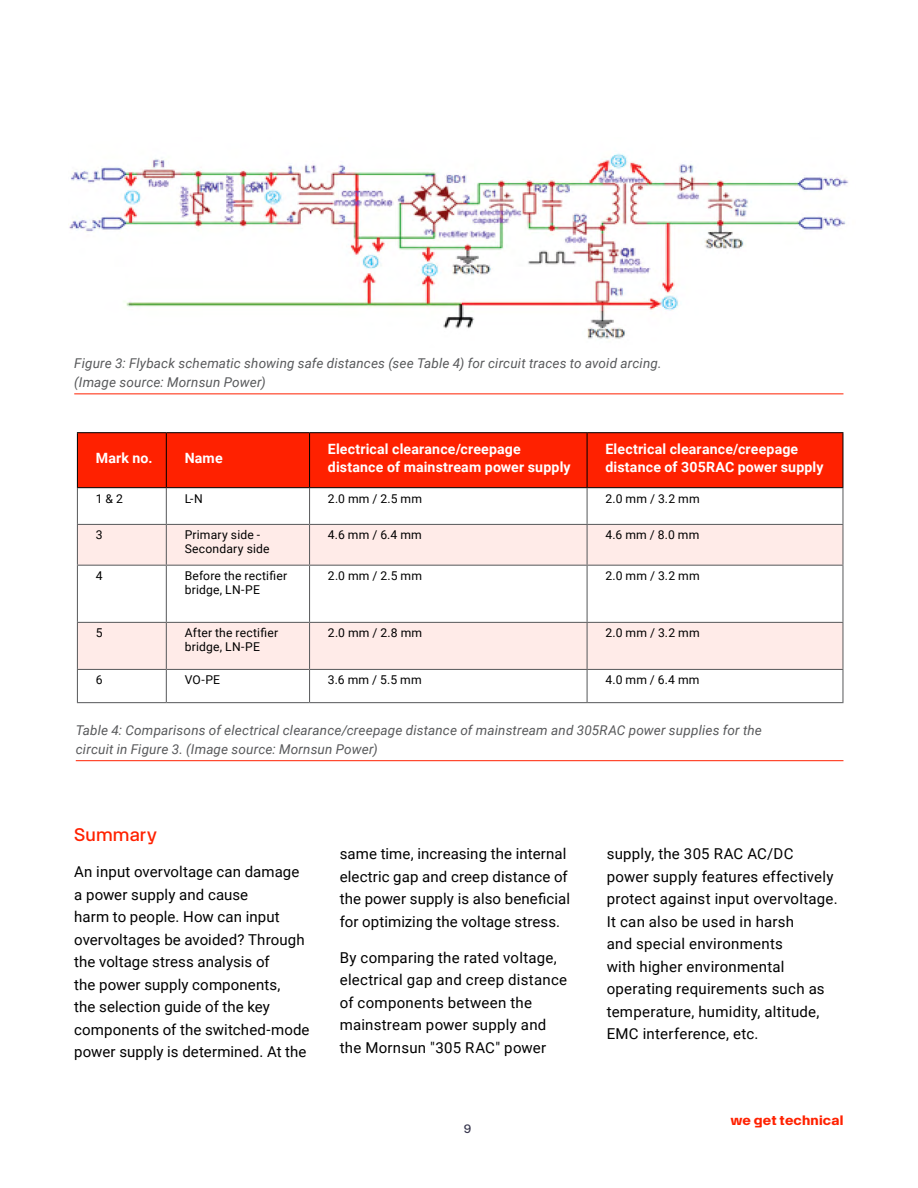
<style>
.page{position:relative;width:918px;height:1188px;background:#fff}
.page>*{position:absolute;margin:0;border:0;box-sizing:border-box;transform-origin:0 0}
.t1{font:18px "Digi Key Artex";letter-spacing:.01em;color:#ff2100}
.t2{font:15px/22.5px "Roboto";letter-spacing:.01em;color:#000}
.t3{font:700 14.1px/18.3px "Roboto";letter-spacing:.01em;color:#fff}
.t4{font:italic 13.5px/18.9px "Roboto";letter-spacing:.01em;color:#58595b}
.t5{font:700 13.5px "Digi Key Artex";letter-spacing:.015em;color:#ff2100}
.t6{font:12.15px/14.1px "Roboto";letter-spacing:.02em;color:#000}
.t7{font:12px "Digi Key Artex";color:#39384f}
</style>
<div class="page">
<img style="left:68px;top:153px;width:781px;height:186px">
<hr style="left:74px;top:393px;width:769px;height:1px;background:#ff2100">
<div style="left:78px;top:433px;width:764px;height:54px;background:#ff2100"></div>
<svg style="left:78px;top:525px;width:764px;height:144px;fill:#ffebe8"></svg>
<hr style="left:77px;top:488px;width:1px;height:36px;background:#58595b">
<hr style="left:166px;top:488px;width:1px;height:36px;background:#58595b">
<hr style="left:309px;top:488px;width:1px;height:36px;background:#58595b">
<hr style="left:587px;top:488px;width:1px;height:36px;background:#58595b">
<hr style="left:842px;top:488px;width:1px;height:36px;background:#58595b">
<hr style="left:77px;top:524px;width:89px;height:1px;background:#58595b">
<hr style="left:77px;top:525px;width:1px;height:40px;background:#58595b">
<hr style="left:166px;top:524px;width:144px;height:1px;background:#58595b">
<hr style="left:166px;top:525px;width:1px;height:40px;background:#58595b">
<hr style="left:310px;top:524px;width:277px;height:1px;background:#58595b">
<hr style="left:309px;top:525px;width:1px;height:40px;background:#58595b">
<hr style="left:587px;top:524px;width:256px;height:1px;background:#58595b">
<hr style="left:587px;top:525px;width:1px;height:40px;background:#58595b">
<hr style="left:842px;top:525px;width:1px;height:40px;background:#58595b">
<hr style="left:77px;top:565px;width:89px;height:1px;background:#58595b">
<hr style="left:77px;top:566px;width:1px;height:56px;background:#58595b">
<hr style="left:166px;top:565px;width:144px;height:1px;background:#58595b">
<hr style="left:166px;top:566px;width:1px;height:56px;background:#58595b">
<hr style="left:310px;top:565px;width:277px;height:1px;background:#58595b">
<hr style="left:309px;top:566px;width:1px;height:56px;background:#58595b">
<hr style="left:587px;top:565px;width:256px;height:1px;background:#58595b">
<hr style="left:587px;top:566px;width:1px;height:56px;background:#58595b">
<hr style="left:842px;top:566px;width:1px;height:56px;background:#58595b">
<hr style="left:77px;top:670px;width:1px;height:32px;background:#58595b">
<hr style="left:166px;top:670px;width:1px;height:32px;background:#58595b">
<hr style="left:309px;top:670px;width:1px;height:32px;background:#58595b">
<hr style="left:587px;top:670px;width:1px;height:32px;background:#58595b">
<hr style="left:842px;top:670px;width:1px;height:32px;background:#58595b">
<hr style="left:77px;top:432px;width:89px;height:1px;background:#000">
<hr style="left:77px;top:433px;width:1px;height:54px;background:#000">
<hr style="left:166px;top:432px;width:144px;height:1px;background:#000">
<hr style="left:166px;top:433px;width:1px;height:54px;background:#000">
<hr style="left:310px;top:432px;width:277px;height:1px;background:#000">
<hr style="left:309px;top:433px;width:1px;height:54px;background:#000">
<hr style="left:587px;top:432px;width:256px;height:1px;background:#000">
<hr style="left:587px;top:433px;width:1px;height:54px;background:#000">
<hr style="left:842px;top:433px;width:1px;height:54px;background:#000">
<hr style="left:77px;top:487px;width:89px;height:1px;background:#000">
<hr style="left:166px;top:487px;width:144px;height:1px;background:#000">
<hr style="left:310px;top:487px;width:277px;height:1px;background:#000">
<hr style="left:587px;top:487px;width:256px;height:1px;background:#000">
<hr style="left:77px;top:702px;width:89px;height:1px;background:#58595b">
<hr style="left:166px;top:702px;width:144px;height:1px;background:#58595b">
<hr style="left:310px;top:702px;width:277px;height:1px;background:#58595b">
<hr style="left:587px;top:702px;width:256px;height:1px;background:#58595b">
<hr style="left:77px;top:622px;width:89px;height:1px;background:#58595b">
<hr style="left:77px;top:623px;width:1px;height:46px;background:#58595b">
<hr style="left:77px;top:669px;width:89px;height:1px;background:#58595b">
<hr style="left:166px;top:622px;width:144px;height:1px;background:#58595b">
<hr style="left:166px;top:623px;width:1px;height:46px;background:#58595b">
<hr style="left:166px;top:669px;width:144px;height:1px;background:#58595b">
<hr style="left:310px;top:622px;width:277px;height:1px;background:#58595b">
<hr style="left:309px;top:623px;width:1px;height:46px;background:#58595b">
<hr style="left:310px;top:669px;width:277px;height:1px;background:#58595b">
<hr style="left:587px;top:622px;width:256px;height:1px;background:#58595b">
<hr style="left:587px;top:623px;width:1px;height:46px;background:#58595b">
<hr style="left:842px;top:623px;width:1px;height:46px;background:#58595b">
<hr style="left:587px;top:669px;width:256px;height:1px;background:#58595b">
<hr style="left:76px;top:760px;width:767px;height:1px;background:#ff2100">
<p class="t4" style="left:74px;top:353px;width:589px">Figure 3: Flyback schematic showing safe distances (see Table 4) for circuit traces to avoid arcing. (Image source: Mornsun Power)</p>
<p class="t3" style="left:96px;top:449px;width:58px">Mark no.</p>
<p class="t3" style="left:185px;top:449px;width:39px">Name</p>
<p class="t3" style="left:328px;top:439px;width:244px">Electrical clearance/creepage distance of mainstream power supply</p>
<p class="t3" style="left:605px;top:439px;width:220px">Electrical clearance/creepage distance of 305RAC power supply</p>
<p class="t6" style="left:96px;top:491px;width:29px">1 &amp; 2</p>
<p class="t6" style="left:185px;top:491px;width:20px">L-N</p>
<p class="t6" style="left:328px;top:491px;width:96px">2.0 mm / 2.5 mm</p>
<p class="t6" style="left:605px;top:491px;width:96px">2.0 mm / 3.2 mm</p>
<p class="t6" style="left:96px;top:527px;width:8px">3</p>
<p class="t6" style="left:185px;top:527px;width:87px">Primary side -<br>Secondary side</p>
<p class="t6" style="left:328px;top:527px;width:95px">4.6 mm / 6.4 mm</p>
<p class="t6" style="left:605px;top:527px;width:95px">4.6 mm / 8.0 mm</p>
<p class="t6" style="left:96px;top:568px;width:8px">4</p>
<p class="t6" style="left:185px;top:568px;width:104px">Before the rectifier bridge, LN-PE</p>
<p class="t6" style="left:328px;top:568px;width:96px">2.0 mm / 2.5 mm</p>
<p class="t6" style="left:605px;top:568px;width:96px">2.0 mm / 3.2 mm</p>
<p class="t6" style="left:96px;top:625px;width:8px">5</p>
<p class="t6" style="left:185px;top:625px;width:95px">After the rectifier bridge, LN-PE</p>
<p class="t6" style="left:328px;top:625px;width:96px">2.0 mm / 2.8 mm</p>
<p class="t6" style="left:605px;top:625px;width:96px">2.0 mm / 3.2 mm</p>
<p class="t6" style="left:96px;top:673px;width:8px">6</p>
<p class="t6" style="left:185px;top:673px;width:37px">VO-PE</p>
<p class="t6" style="left:328px;top:673px;width:95px">3.6 mm / 5.5 mm</p>
<p class="t6" style="left:605px;top:673px;width:96px">4.0 mm / 6.4 mm</p>
<p class="t4" style="left:76px;top:720px;width:688px">Table 4: Comparisons of electrical clearance/creepage distance of mainstream and 305RAC power supplies for the circuit in Figure 3. (Image source: Mornsun Power)</p>
<p class="t1" style="left:74px;top:822px;width:84px">Summary</p>
<p class="t2" style="left:74px;top:860px;width:237px">An input overvoltage can damage a power supply and cause<br>harm to people. How can input overvoltages be avoided? Through the voltage stress analysis of<br>the power supply components,<br>the selection guide of the key components of the switched-mode power supply is determined. At the</p>
<p class="t2" style="left:340px;top:842px;width:232px">same time, increasing the internal electric gap and creep distance of the power supply is also beneficial for optimizing the voltage stress.</p>
<p class="t2" style="left:340px;top:946px;width:229px">By comparing the rated voltage, electrical gap and creep distance of components between the mainstream power supply and the Mornsun "305 RAC" power</p>
<p class="t7" style="left:464px;top:1120px;width:9px">9</p>
<p class="t2" style="left:607px;top:842px;width:232px">supply, the 305 RAC AC/DC power supply features effectively protect against input overvoltage.<br>It can also be used in harsh<br>and special environments<br>with higher environmental operating requirements such as temperature, humidity, altitude,<br>EMC interference, etc.</p>
<p class="t5" style="left:730px;top:1110px;width:115px">we get technical</p>
</div>
